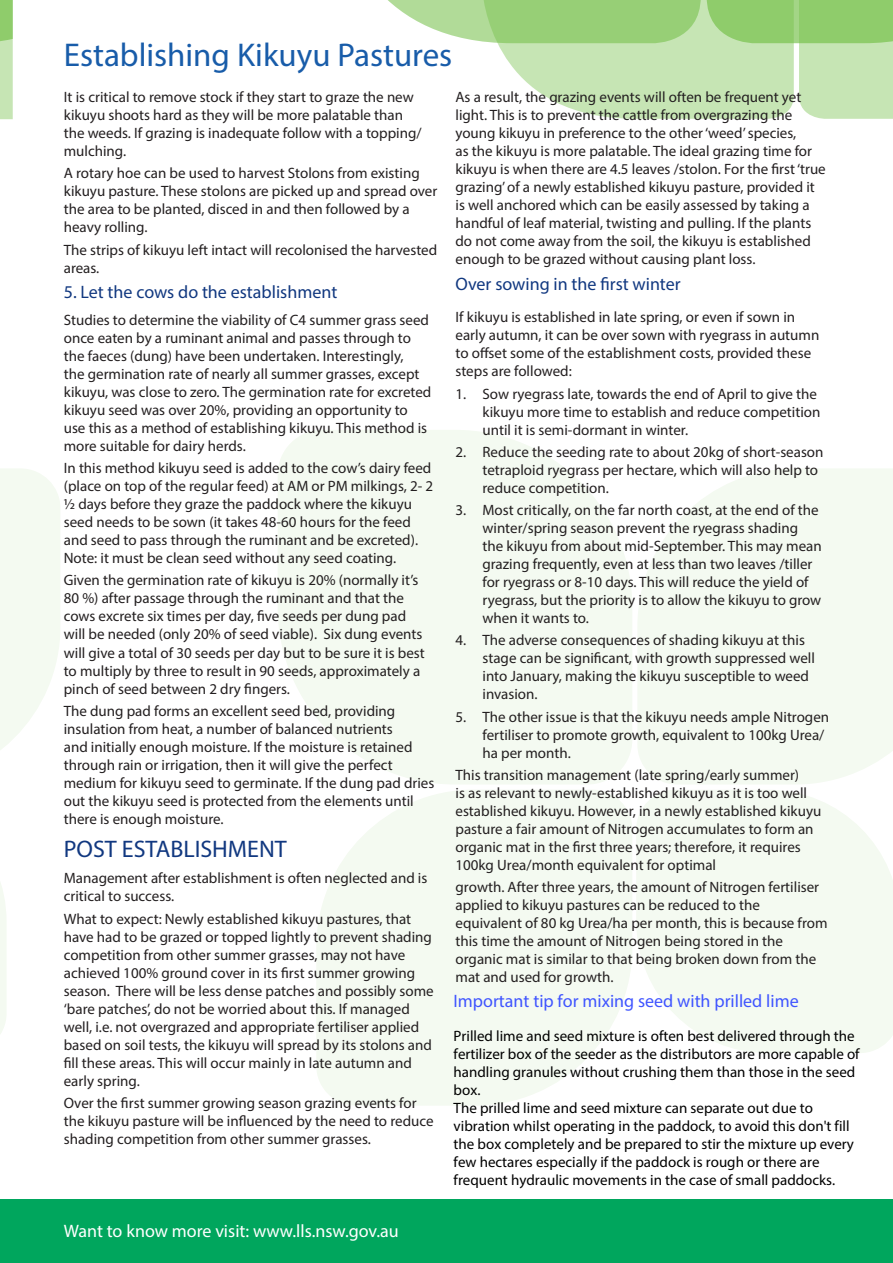
<style>
.page{position:relative;width:893px;height:1263px;background:#fff}
.page>*{position:absolute;margin:0;border:0;box-sizing:border-box;transform-origin:0 0}
.t1{font:33px "Myriad Pro";color:#185ca9}
.t2{font:24px "Myriad Pro";color:#113880}
.t3{font:18px "Myriad Pro";color:#113880}
.t4{font:18px "Myriad Pro";color:#4055ff}
.t5{font:18px "Myriad Pro";color:#fff}
.t6{font:15px/18px "Myriad Pro";color:#231f20}
.t7{font:15px/18px "Myriad Pro";color:#000}
</style>
<div class="page">
<svg style="left:0;top:469px;width:60px;height:281px"></svg>
<svg style="left:0;top:883px;width:6px;height:151px"></svg>
<svg style="left:0;top:0;width:13px;height:119px;background:#b4dd9d"></svg>
<svg style="left:638px;top:469px;width:255px;height:315px;fill:#f4faf1"></svg>
<svg style="left:636px;top:790px;width:257px;height:263px;fill:#f4faf1"></svg>
<svg style="left:278px;top:430px;width:354px;height:354px;fill:#f4faf1"></svg>
<svg style="left:316px;top:790px;width:316px;height:315px;fill:#f4faf1"></svg>
<svg style="left:388px;top:0;width:505px;height:119px"></svg>
<div style="left:0;top:1199px;width:893px;height:64px;background:#00a65d"></div>
<h1 class="t1" style="left:64px;top:34px;width:390px">Establishing Kikuyu Pastures</h1>
<p class="t6" style="left:64px;top:88px;width:359px">It is critical to remove stock if they start to graze the new kikuyu shoots hard as they will be more palatable than the weeds. If grazing is inadequate follow with a topping/ mulching.</p>
<p class="t6" style="left:64px;top:164px;width:375px">A rotary hoe can be used to harvest Stolons from existing kikuyu pasture. These stolons are picked up and spread over the area to be planted, disced in and then followed by a heavy rolling.</p>
<p class="t6" style="left:64px;top:240px;width:375px">The strips of kikuyu left intact will recolonised the harvested areas.</p>
<p class="t3" style="left:64px;top:281px;width:275px">5. Let the cows do the establishment</p>
<p class="t6" style="left:64px;top:311px;width:369px">Studies to determine the viability of C4 summer grass seed once eaten by a ruminant animal and passes through to the faeces (dung) have been undertaken. Interestingly,<br>the germination rate of nearly all summer grasses, except kikuyu, was close to zero. The germination rate for excreted kikuyu seed was over 20%, providing an opportunity to use this as a method of establishing kikuyu. This method is more suitable for dairy herds.</p>
<p class="t6" style="left:64px;top:459px;width:371px">In this method kikuyu seed is added to the cow’s dairy feed (place on top of the regular feed) at AM or PM milkings, 2- 2 ½ days before they graze the paddock where the kikuyu seed needs to be sown (it takes 48-60 hours for the feed and seed to pass through the ruminant and be excreted).<br>Note: it must be clean seed without any seed coating.</p>
<p class="t6" style="left:64px;top:571px;width:363px">Given the germination rate of kikuyu is 20% (normally it’s 80 %) after passage through the ruminant and that the cows excrete six times per day, five seeds per dung pad will be needed (only 20% of seed viable). Six dung events will give a total of 30 seeds per day but to be sure it is best to multiply by three to result in 90 seeds, approximately a pinch of seed between 2 dry fingers.</p>
<p class="t6" style="left:64px;top:701px;width:372px">The dung pad forms an excellent seed bed, providing insulation from heat, a number of balanced nutrients<br>and initially enough moisture. If the moisture is retained through rain or irrigation, then it will give the perfect medium for kikuyu seed to germinate. If the dung pad dries out the kikuyu seed is protected from the elements until there is enough moisture.</p>
<h2 class="t2" style="left:64px;top:834px;width:224px">POST ESTABLISHMENT</h2>
<p class="t6" style="left:64px;top:869px;width:365px">Management after establishment is often neglected and is critical to success.</p>
<p class="t6" style="left:64px;top:909px;width:371px">What to expect: Newly established kikuyu pastures, that have had to be grazed or topped lightly to prevent shading competition from other summer grasses, may not have achieved 100% ground cover in its first summer growing season. There will be less dense patches and possibly some ‘bare patches’, do not be worried about this. If managed well, i.e. not overgrazed and appropriate fertiliser applied based on soil tests, the kikuyu will spread by its stolons and fill these areas. This will occur mainly in late autumn and early spring.</p>
<p class="t6" style="left:64px;top:1093px;width:371px">Over the first summer growing season grazing events for the kikuyu pasture will be influenced by the need to reduce shading competition from other summer grasses.</p>
<p class="t6" style="left:455px;top:88px;width:372px">As a result, the grazing events will often be frequent yet light. This is to prevent the cattle from overgrazing the young kikuyu in preference to the other ‘weed’ species,<br>as the kikuyu is more palatable. The ideal grazing time for kikuyu is when there are 4.5 leaves /stolon. For the first ‘true grazing’ of a newly established kikuyu pasture, provided it is well anchored which can be easily assessed by taking a handful of leaf material, twisting and pulling. If the plants do not come away from the soil, the kikuyu is established enough to be grazed without causing plant loss.</p>
<p class="t3" style="left:455px;top:273px;width:227px">Over sowing in the first winter</p>
<p class="t6" style="left:455px;top:308px;width:365px">If kikuyu is established in late spring, or even if sown in early autumn, it can be over sown with ryegrass in autumn to offset some of the establishment costs, provided these steps are followed:</p>
<p class="t6" style="left:482px;top:384px;width:339px;text-indent:-27px">1. Sow ryegrass late, towards the end of April to give the kikuyu more time to establish and reduce competition until it is semi-dormant in winter.</p>
<p class="t6" style="left:482px;top:443px;width:343px;text-indent:-27px">2. Reduce the seeding rate to about 20kg of short-season tetraploid ryegrass per hectare, which will also help to reduce competition.</p>
<p class="t6" style="left:482px;top:501px;width:341px;text-indent:-27px">3. Most critically, on the far north coast, at the end of the winter/spring season prevent the ryegrass shading the kikuyu from about mid-September. This may mean grazing frequently, even at less than two leaves /tiller for ryegrass or 8-10 days. This will reduce the yield of ryegrass, but the priority is to allow the kikuyu to grow when it wants to.</p>
<p class="t6" style="left:482px;top:631px;width:334px;text-indent:-27px">4. The adverse consequences of shading kikuyu at this stage can be significant, with growth suppressed well into January, making the kikuyu susceptible to weed invasion.</p>
<p class="t6" style="left:482px;top:707px;width:348px;text-indent:-27px">5. The other issue is that the kikuyu needs ample Nitrogen fertiliser to promote growth, equivalent to 100kg Urea/ ha per month.</p>
<p class="t6" style="left:455px;top:766px;width:367px">This transition management (late spring/early summer)<br>is as relevant to newly-established kikuyu as it is too well established kikuyu. However, in a newly established kikuyu pasture a fair amount of Nitrogen accumulates to form an organic mat in the first three years; therefore, it requires 100kg Urea/month equivalent for optimal</p>
<p class="t6" style="left:455px;top:878px;width:374px">growth. After three years, the amount of Nitrogen fertiliser applied to kikuyu pastures can be reduced to the equivalent of 80 kg Urea/ha per month, this is because from this time the amount of Nitrogen being stored in the organic mat is similar to that being broken down from the mat and used for growth.</p>
<p class="t4" style="left:454px;top:990px;width:347px">Important tip for mixing seed with prilled lime</p>
<p class="t7" style="left:454px;top:1027px;width:407px">Prilled lime and seed mixture is often best delivered through the fertilizer box of the seeder as the distributors are more capable of handling granules without crushing them than those in the seed box.<br>The prilled lime and seed mixture can separate out due to vibration whilst operating in the paddock, to avoid this don't fill the box completely and be prepared to stir the mixture up every few hectares especially if the paddock is rough or there are frequent hydraulic movements in the case of small paddocks.</p>
<p class="t5" style="left:64px;top:1220px;width:337px">Want to know more visit: www.lls.nsw.gov.au</p>
</div>
